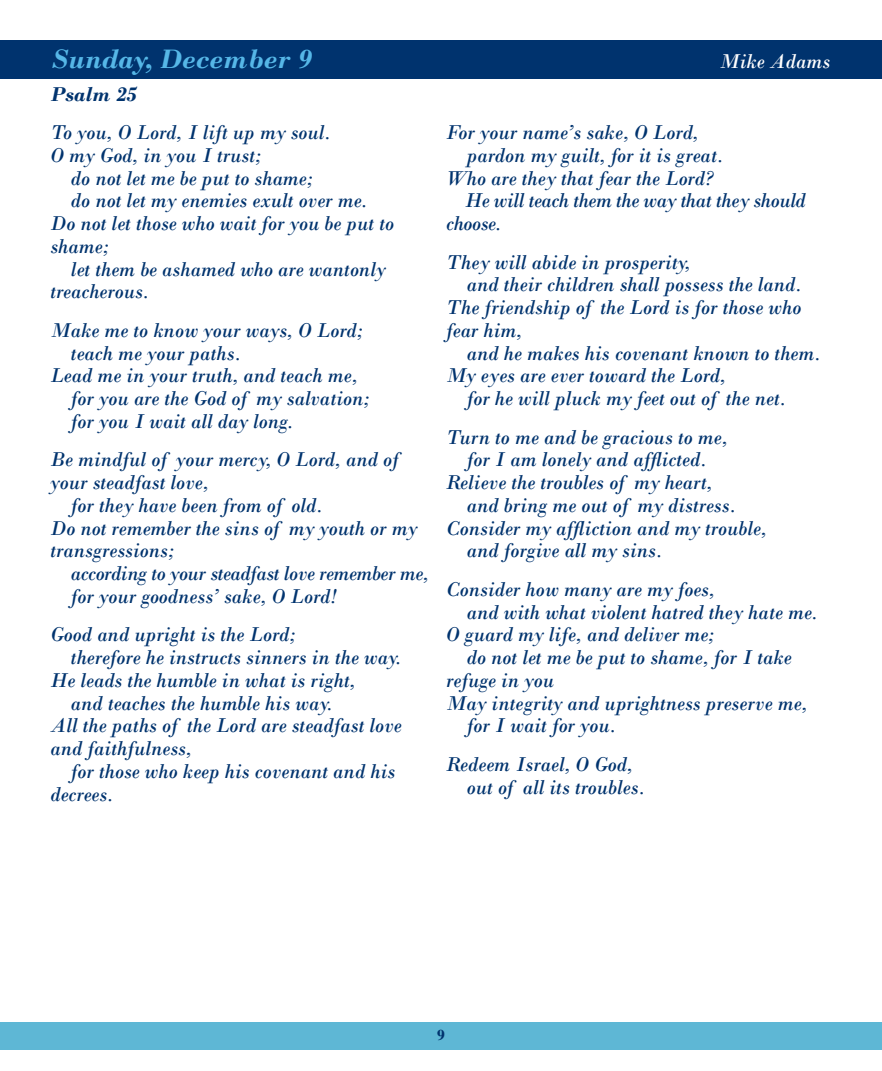
<style>
.page{position:relative;width:882px;height:1071px;background:#fff}
.page>*{position:absolute;margin:0;border:0;box-sizing:border-box;transform-origin:0 0}
.Body{font:italic 700 28px "Bodoni";color:#56b7e7}
.scripture{font:italic 21px/22.8px "Bodoni";color:#00336e}
.scripture-2{font:italic 21px "Bodoni";letter-spacing:-.02em;color:#00336e}
.Body-2{font:italic 21px "Bodoni";color:#fff}
.Body-3{font:italic 700 21px "Bodoni";color:#00336e}
.t1{font:700 15.75px "Bodoni";color:#00336e}
</style>
<div class="page">
<div style="left:0;top:1022px;width:882px;height:27px;background:#5eb7d5"></div>
<div style="left:0;top:41px;width:882px;height:38px;background:#00336e"></div>
<p class="Body" style="left:50px;top:42px;width:263px">Sunday, December 9</p>
<p class="Body-2" style="left:719px;top:49px;width:113px">Mike Adams</p>
<p class="Body-3" style="left:50px;top:81px;width:88px">Psalm 25</p>
<p class="scripture" style="left:50px;top:121px;width:283px">To you, O Lord, I lift up my soul.</p>
<p class="scripture" style="left:50px;top:144px;width:213px">O my God, in you I trust;</p>
<p class="scripture" style="left:71px;top:166px;width:244px">do not let me be put to shame;</p>
<p class="scripture" style="left:71px;top:189px;width:299px">do not let my enemies exult over me.</p>
<p class="scripture" style="left:50px;top:212px;width:345px">Do not let those who wait for you be put to</p>
<p class="scripture" style="left:50px;top:235px;width:61px">shame;</p>
<p class="scripture" style="left:71px;top:257px;width:316px">let them be ashamed who are wantonly</p>
<p class="scripture" style="left:50px;top:280px;width:101px">treacherous.</p>
<p class="scripture" style="left:50px;top:319px;width:315px">Make me to know your ways, O Lord;</p>
<p class="scripture" style="left:71px;top:341px;width:172px">teach me your paths.</p>
<p class="scripture" style="left:50px;top:364px;width:309px">Lead me in your truth, and teach me,</p>
<p class="scripture" style="left:71px;top:387px;width:301px">for you are the God of my salvation;</p>
<p class="scripture" style="left:71px;top:410px;width:224px">for you I wait all day long.</p>
<p class="scripture" style="left:50px;top:448px;width:350px">Be mindful of your mercy, O Lord, and of</p>
<p class="scripture" style="left:50px;top:471px;width:160px">your steadfast love,</p>
<p class="scripture" style="left:71px;top:494px;width:254px">for they have been from of old.</p>
<p class="scripture" style="left:50px;top:516px;width:368px">Do not remember the sins of my youth or my</p>
<p class="scripture" style="left:50px;top:539px;width:126px">transgressions;</p>
<p class="scripture-2" style="left:71px;top:561px;width:359px">according to your steadfast love remember me,</p>
<p class="scripture" style="left:71px;top:585px;width:268px">for your goodness’ sake, O Lord!</p>
<p class="scripture" style="left:50px;top:623px;width:247px">Good and upright is the Lord;</p>
<p class="scripture" style="left:71px;top:646px;width:332px">therefore he instructs sinners in the way.</p>
<p class="scripture" style="left:50px;top:669px;width:307px">He leads the humble in what is right,</p>
<p class="scripture" style="left:71px;top:691px;width:264px">and teaches the humble his way.</p>
<p class="scripture" style="left:50px;top:714px;width:353px">All the paths of the Lord are steadfast love</p>
<p class="scripture" style="left:50px;top:737px;width:143px">and faithfulness,</p>
<p class="scripture" style="left:71px;top:760px;width:326px">for those who keep his covenant and his</p>
<p class="scripture" style="left:50px;top:782px;width:65px">decrees.</p>
<p class="scripture" style="left:446px;top:121px;width:254px">For your name’s sake, O Lord,</p>
<p class="scripture" style="left:467px;top:144px;width:259px">pardon my guilt, for it is great.</p>
<p class="scripture" style="left:446px;top:166px;width:268px">Who are they that fear the Lord?</p>
<p class="scripture-2" style="left:465px;top:188px;width:342px">He will teach them the way that they should</p>
<p class="scripture" style="left:446px;top:212px;width:57px">choose.</p>
<p class="scripture" style="left:446px;top:250px;width:246px">They will abide in prosperity,</p>
<p class="scripture" style="left:467px;top:273px;width:337px">and their children shall possess the land.</p>
<p class="scripture" style="left:446px;top:296px;width:357px">The friendship of the Lord is for those who</p>
<p class="scripture" style="left:446px;top:319px;width:78px">fear him,</p>
<p class="scripture" style="left:467px;top:341px;width:356px">and he makes his covenant known to them.</p>
<p class="scripture" style="left:446px;top:364px;width:281px">My eyes are ever toward the Lord,</p>
<p class="scripture" style="left:467px;top:387px;width:321px">for he will pluck my feet out of the net.</p>
<p class="scripture" style="left:446px;top:425px;width:283px">Turn to me and be gracious to me,</p>
<p class="scripture" style="left:467px;top:448px;width:242px">for I am lonely and afflicted.</p>
<p class="scripture" style="left:446px;top:471px;width:268px">Relieve the troubles of my heart,</p>
<p class="scripture" style="left:467px;top:494px;width:271px">and bring me out of my distress.</p>
<p class="scripture" style="left:446px;top:516px;width:322px">Consider my affliction and my trouble,</p>
<p class="scripture" style="left:467px;top:539px;width:198px">and forgive all my sins.</p>
<p class="scripture" style="left:446px;top:578px;width:270px">Consider how many are my foes,</p>
<p class="scripture" style="left:467px;top:600px;width:353px">and with what violent hatred they hate me.</p>
<p class="scripture" style="left:446px;top:623px;width:270px">O guard my life, and deliver me;</p>
<p class="scripture" style="left:467px;top:646px;width:326px">do not let me be put to shame, for I take</p>
<p class="scripture" style="left:446px;top:669px;width:109px">refuge in you</p>
<p class="scripture" style="left:446px;top:691px;width:363px">May integrity and uprightness preserve me,</p>
<p class="scripture" style="left:467px;top:714px;width:151px">for I wait for you.</p>
<p class="scripture" style="left:467px;top:753px;width:180px;text-indent:-21px">Redeem Israel, O God, out of all its troubles.</p>
<p class="t1" style="left:437px;top:1026px;width:9px">9</p>
</div>
